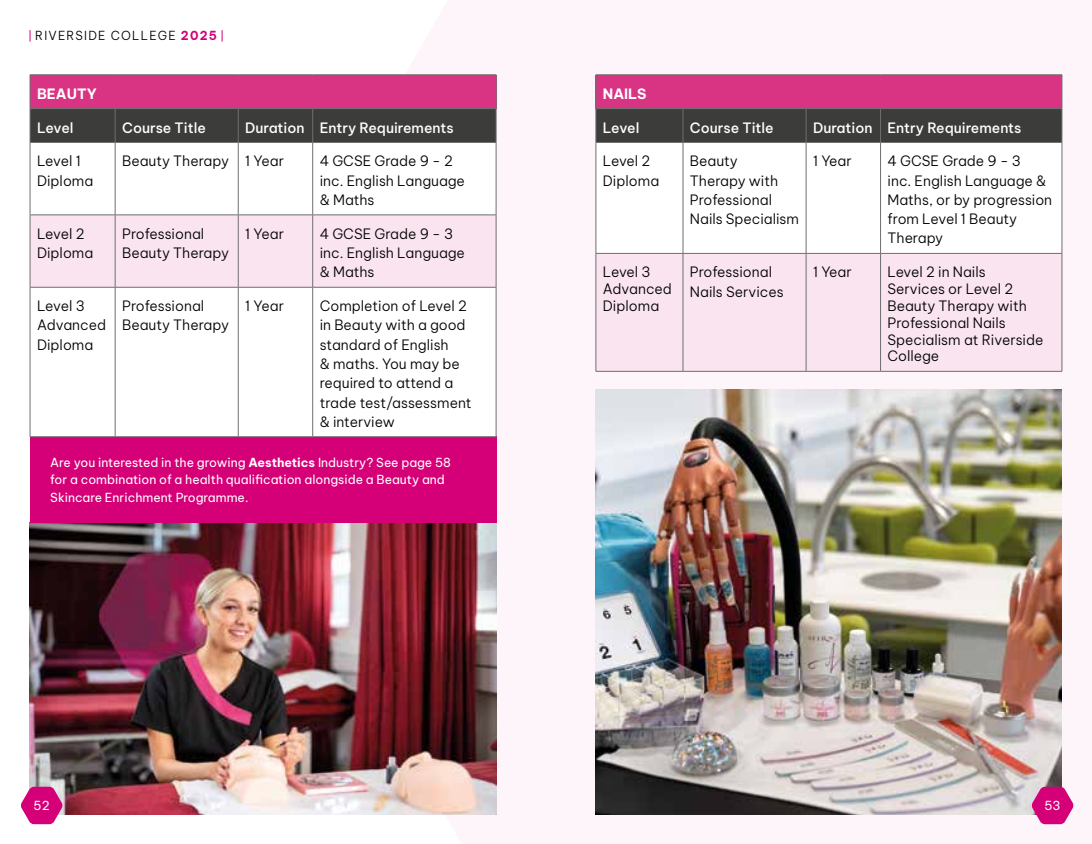
<style>
.page{position:relative;width:1092px;height:844px;background:#fff}
.page>*{position:absolute;margin:0;border:0;box-sizing:border-box;transform-origin:0 0}
.t1{font:300 14px/19.2px "Be Vietnam Pro";color:#000}
.t2{font:500 14px "Be Vietnam Pro";color:#fff}
.t3{font:700 14px "Be Vietnam Pro";color:#fff}
.t4{font:12.25px/17.5px "Be Vietnam Pro";color:#fff}
.t5{font:300 12.25px "Be Vietnam Pro";letter-spacing:.1em;color:#000}
.s1{font-weight:700;color:#d50078}
.s2{font-weight:700}
</style>
<div class="page">
<img style="left:30px;top:522px;width:466px;height:292px">
<div style="left:30px;top:436px;width:466px;height:86px;background:#d50078"></div>
<img style="left:595px;top:389px;width:466px;height:425px">
<svg style="left:30px;top:30px;width:1px;height:12px"></svg>
<svg style="left:222px;top:30px;width:1px;height:12px"></svg>
<svg style="left:21px;top:786px;width:42px;height:38px;background:#db3b96"></svg>
<svg style="left:1031px;top:786px;width:42px;height:38px;background:#da3893"></svg>
<div style="left:30px;top:75px;width:466px;height:34px;background:#d93384"></div>
<div style="left:31px;top:109px;width:465px;height:33px;background:#3c3c3b"></div>
<svg style="left:114px;top:143px;width:382px;height:293px"></svg>
<div style="left:31px;top:215px;width:465px;height:72px;background:#f9e4ef"></div>
<hr style="left:30px;top:109px;width:1px;height:33px;background:#706f6f">
<hr style="left:115px;top:109px;width:1px;height:33px;background:#706f6f">
<hr style="left:238px;top:109px;width:1px;height:33px;background:#706f6f">
<hr style="left:312px;top:109px;width:1px;height:33px;background:#706f6f">
<hr style="left:496px;top:109px;width:1px;height:33px;background:#706f6f">
<hr style="left:30px;top:142px;width:85px;height:1px;background:#706f6f">
<hr style="left:30px;top:143px;width:1px;height:71px;background:#706f6f">
<hr style="left:115px;top:142px;width:123px;height:1px;background:#706f6f">
<hr style="left:115px;top:143px;width:1px;height:71px;background:#706f6f">
<hr style="left:238px;top:142px;width:75px;height:1px;background:#706f6f">
<hr style="left:238px;top:143px;width:1px;height:71px;background:#706f6f">
<hr style="left:313px;top:142px;width:183px;height:1px;background:#706f6f">
<hr style="left:312px;top:143px;width:1px;height:71px;background:#706f6f">
<hr style="left:496px;top:143px;width:1px;height:71px;background:#706f6f">
<hr style="left:30px;top:214px;width:85px;height:1px;background:#706f6f">
<hr style="left:30px;top:215px;width:1px;height:72px;background:#706f6f">
<hr style="left:115px;top:214px;width:123px;height:1px;background:#706f6f">
<hr style="left:115px;top:215px;width:1px;height:72px;background:#706f6f">
<hr style="left:238px;top:214px;width:75px;height:1px;background:#706f6f">
<hr style="left:238px;top:215px;width:1px;height:72px;background:#706f6f">
<hr style="left:313px;top:214px;width:183px;height:1px;background:#706f6f">
<hr style="left:312px;top:215px;width:1px;height:72px;background:#706f6f">
<hr style="left:496px;top:215px;width:1px;height:72px;background:#706f6f">
<hr style="left:30px;top:287px;width:85px;height:1px;background:#706f6f">
<hr style="left:30px;top:287px;width:1px;height:149px;background:#706f6f">
<hr style="left:115px;top:287px;width:123px;height:1px;background:#706f6f">
<hr style="left:115px;top:287px;width:1px;height:149px;background:#706f6f">
<hr style="left:238px;top:287px;width:75px;height:1px;background:#706f6f">
<hr style="left:238px;top:287px;width:1px;height:149px;background:#706f6f">
<hr style="left:313px;top:287px;width:183px;height:1px;background:#706f6f">
<hr style="left:312px;top:287px;width:1px;height:149px;background:#706f6f">
<hr style="left:496px;top:287px;width:1px;height:149px;background:#706f6f">
<hr style="left:30px;top:436px;width:85px;height:1px;background:#706f6f">
<hr style="left:115px;top:436px;width:123px;height:1px;background:#706f6f">
<hr style="left:238px;top:436px;width:75px;height:1px;background:#706f6f">
<hr style="left:313px;top:436px;width:183px;height:1px;background:#706f6f">
<hr style="left:30px;top:74px;width:85px;height:1px;background:#706f6f">
<hr style="left:30px;top:75px;width:1px;height:33px;background:#706f6f">
<hr style="left:115px;top:74px;width:123px;height:1px;background:#706f6f">
<hr style="left:238px;top:74px;width:75px;height:1px;background:#706f6f">
<hr style="left:313px;top:74px;width:183px;height:1px;background:#706f6f">
<hr style="left:496px;top:75px;width:1px;height:33px;background:#706f6f">
<hr style="left:30px;top:108px;width:85px;height:1px;background:#706f6f">
<hr style="left:115px;top:108px;width:123px;height:1px;background:#706f6f">
<hr style="left:238px;top:108px;width:75px;height:1px;background:#706f6f">
<hr style="left:313px;top:108px;width:183px;height:1px;background:#706f6f">
<div style="left:596px;top:75px;width:465px;height:34px;background:#d93384"></div>
<div style="left:596px;top:109px;width:465px;height:33px;background:#3c3c3b"></div>
<svg style="left:596px;top:143px;width:465px;height:110px"></svg>
<div style="left:596px;top:254px;width:465px;height:117px;background:#f9e4ef"></div>
<hr style="left:595px;top:109px;width:1px;height:33px;background:#706f6f">
<hr style="left:682px;top:109px;width:1px;height:33px;background:#706f6f">
<hr style="left:805px;top:109px;width:1px;height:33px;background:#706f6f">
<hr style="left:880px;top:109px;width:1px;height:33px;background:#706f6f">
<hr style="left:1061px;top:109px;width:1px;height:33px;background:#706f6f">
<hr style="left:595px;top:142px;width:88px;height:1px;background:#706f6f">
<hr style="left:595px;top:143px;width:1px;height:110px;background:#706f6f">
<hr style="left:683px;top:142px;width:123px;height:1px;background:#706f6f">
<hr style="left:682px;top:143px;width:1px;height:110px;background:#706f6f">
<hr style="left:806px;top:142px;width:74px;height:1px;background:#706f6f">
<hr style="left:805px;top:143px;width:1px;height:110px;background:#706f6f">
<hr style="left:880px;top:142px;width:182px;height:1px;background:#706f6f">
<hr style="left:880px;top:143px;width:1px;height:110px;background:#706f6f">
<hr style="left:1061px;top:143px;width:1px;height:110px;background:#706f6f">
<hr style="left:595px;top:253px;width:88px;height:1px;background:#706f6f">
<hr style="left:595px;top:253px;width:1px;height:118px;background:#706f6f">
<hr style="left:683px;top:253px;width:123px;height:1px;background:#706f6f">
<hr style="left:682px;top:253px;width:1px;height:118px;background:#706f6f">
<hr style="left:806px;top:253px;width:74px;height:1px;background:#706f6f">
<hr style="left:805px;top:253px;width:1px;height:118px;background:#706f6f">
<hr style="left:880px;top:253px;width:182px;height:1px;background:#706f6f">
<hr style="left:880px;top:253px;width:1px;height:118px;background:#706f6f">
<hr style="left:1061px;top:253px;width:1px;height:118px;background:#706f6f">
<hr style="left:595px;top:371px;width:88px;height:1px;background:#706f6f">
<hr style="left:683px;top:371px;width:123px;height:1px;background:#706f6f">
<hr style="left:806px;top:371px;width:74px;height:1px;background:#706f6f">
<hr style="left:880px;top:371px;width:182px;height:1px;background:#706f6f">
<hr style="left:595px;top:74px;width:88px;height:1px;background:#706f6f">
<hr style="left:595px;top:75px;width:1px;height:33px;background:#706f6f">
<hr style="left:683px;top:74px;width:123px;height:1px;background:#706f6f">
<hr style="left:806px;top:74px;width:74px;height:1px;background:#706f6f">
<hr style="left:880px;top:74px;width:182px;height:1px;background:#706f6f">
<hr style="left:1061px;top:75px;width:1px;height:33px;background:#706f6f">
<hr style="left:595px;top:108px;width:88px;height:1px;background:#706f6f">
<hr style="left:683px;top:108px;width:123px;height:1px;background:#706f6f">
<hr style="left:806px;top:108px;width:74px;height:1px;background:#706f6f">
<hr style="left:880px;top:108px;width:182px;height:1px;background:#706f6f">
<p class="t5" style="left:35px;top:25px;width:183px">RIVERSIDE COLLEGE <span class="s1">2025</span></p>
<p class="t3" style="left:37px;top:81px;width:61px">BEAUTY</p>
<p class="t2" style="left:37px;top:116px;width:38px">Level</p>
<p class="t2" style="left:122px;top:116px;width:85px">Course Title</p>
<p class="t2" style="left:245px;top:116px;width:210px">Duration Entry Requirements</p>
<p class="t1" style="left:37px;top:150px;width:58px">Level 1<br>Diploma</p>
<p class="t1" style="left:122px;top:150px;width:163px">Beauty Therapy 1 Year</p>
<p class="t1" style="left:320px;top:150px;width:147px">4 GCSE Grade 9 - 2 inc. English Language &amp; Maths</p>
<p class="t1" style="left:37px;top:223px;width:58px">Level 2<br>Diploma</p>
<p class="t1" style="left:122px;top:223px;width:108px">Professional<br>Beauty Therapy</p>
<p class="t1" style="left:245px;top:223px;width:40px">1 Year</p>
<p class="t1" style="left:320px;top:223px;width:147px">4 GCSE Grade 9 - 3 inc. English Language &amp; Maths</p>
<p class="t1" style="left:37px;top:295px;width:71px">Level 3<br>Advanced<br>Diploma</p>
<p class="t1" style="left:122px;top:295px;width:108px">Professional<br>Beauty Therapy</p>
<p class="t1" style="left:245px;top:295px;width:40px">1 Year</p>
<p class="t1" style="left:320px;top:295px;width:153px">Completion of Level 2 in Beauty with a good standard of English<br>&amp; maths. You may be required to attend a trade test/assessment &amp; interview</p>
<p class="t4" style="left:50px;top:452px;width:402px">Are you interested in the growing <span class="s2">Aesthetics</span> Industry? See page 58 for a combination of a health qualification alongside a Beauty and<br>Skincare Enrichment Programme.</p>
<p class="t3" style="left:603px;top:81px;width:45px">NAILS</p>
<p class="t2" style="left:603px;top:116px;width:38px">Level</p>
<p class="t2" style="left:690px;top:116px;width:85px">Course Title</p>
<p class="t2" style="left:813px;top:116px;width:210px">Duration Entry Requirements</p>
<p class="t1" style="left:603px;top:150px;width:58px">Level 2<br>Diploma</p>
<p class="t1" style="left:690px;top:150px;width:111px">Beauty<br>Therapy with<br>Professional<br>Nails Specialism</p>
<p class="t1" style="left:813px;top:150px;width:40px">1 Year</p>
<p class="t1" style="left:887px;top:150px;width:166px">4 GCSE Grade 9 - 3<br>inc. English Language &amp;<br>Maths, or by progression from Level 1 Beauty<br>Therapy</p>
<p class="t1" style="left:603px;top:262px;width:71px;line-height:16.8px">Level 3<br>Advanced<br>Diploma</p>
<p class="t1" style="left:690px;top:261px;width:95px">Professional<br>Nails Services</p>
<p class="t1" style="left:813px;top:261px;width:40px">1 Year</p>
<p class="t1" style="left:887px;top:262px;width:157px;line-height:16.8px">Level 2 in Nails<br>Services or Level 2<br>Beauty Therapy with<br>Professional Nails<br>Specialism at Riverside<br>College</p>
<p class="t4" style="left:34px;top:795px;width:18px">52</p>
<p class="t4" style="left:1044px;top:795px;width:18px">53</p>
</div>
